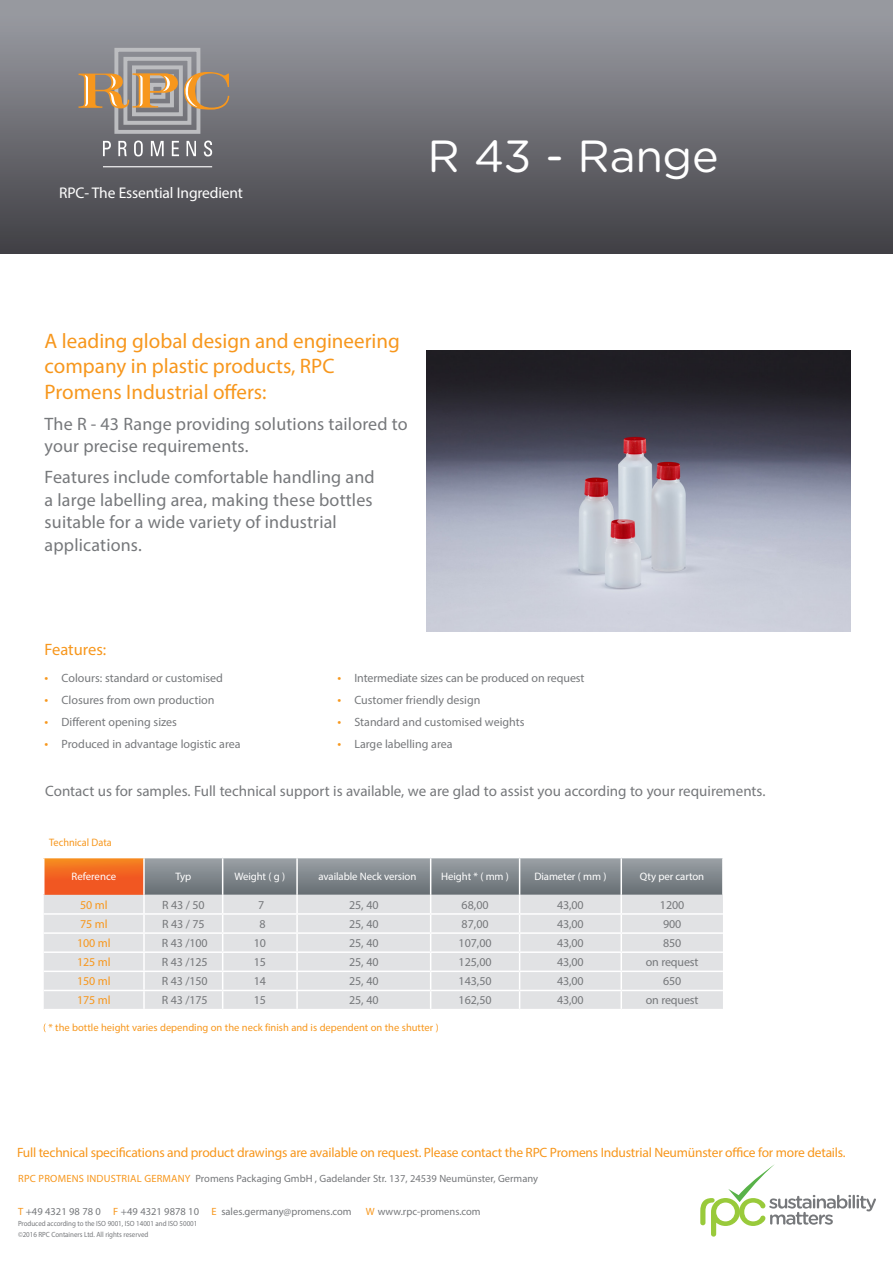
<style>
.page{position:relative;width:893px;height:1263px;background:#fff}
.page>*{position:absolute;margin:0;border:0;box-sizing:border-box;transform-origin:0 0}
.t1{font:45px "Gotham Rounded";letter-spacing:-.01em;color:#fff}
.t2{font:21px/25.2px "Myriad Pro";color:#f7971d}
.t3{font:18px/22.5px "Myriad Pro";letter-spacing:.01em;color:#76787b}
.t4{font:16.5px "Myriad Pro";color:#f7971d}
.t5{font:15.45px "Myriad Pro";letter-spacing:-.01em;color:#fff}
.t6{font:15px "Myriad Pro";color:#76787b}
.t7{font:13.5px "Myriad Pro";letter-spacing:-.015em;color:#f7971d}
.t8{font:12px "Myriad Pro";color:#76787b}
.t9{font:12px "Myriad Pro";letter-spacing:-.01em;color:#f7971d}
.t10{font:10.8px "Myriad Pro";letter-spacing:-.01em;color:#fff}
.t11{font:10.8px "Myriad Pro";color:#f7971d;scale:.95 1}
.t12{font:10.5px "Myriad Pro";color:#76787b}
.t13{font:10.5px "Myriad Pro";color:#f7971d}
.t14{font:7.5px/10.5px "Myriad Pro";letter-spacing:-.005em;color:#76787b;scale:.93 1}
.s1{font-size:13.5px;color:#f7971d}
.s2{color:#fff}
.s3{color:#f7971d}
</style>
<div class="page">
<svg style="left:700px;top:1164px;width:176px;height:72px"></svg>
<div style="left:0;top:0;width:893px;height:253px;background:linear-gradient(to bottom,#9d9fa6,#403f44)"></div>
<svg style="left:103px;top:141px;width:8px;height:15px"></svg>
<svg style="left:118px;top:141px;width:9px;height:15px"></svg>
<svg style="left:134px;top:141px;width:9px;height:15px"></svg>
<svg style="left:151px;top:141px;width:13px;height:15px"></svg>
<svg style="left:172px;top:141px;width:7px;height:15px"></svg>
<svg style="left:187px;top:141px;width:9px;height:15px"></svg>
<svg style="left:204px;top:141px;width:8px;height:16px"></svg>
<hr style="left:103px;top:166px;width:109px;height:1px;background:#fff">
<div style="left:114px;top:48px;width:86px;height:86px;border:4px solid #bcbdc0"></div>
<div style="left:123px;top:57px;width:68px;height:68px;border:4px solid #bcbdc0"></div>
<div style="left:132px;top:65px;width:51px;height:51px;border:4px solid #bcbdc0"></div>
<svg style="left:184px;top:72px;width:45px;height:38px;background:#a78e72"></svg>
<svg style="left:79px;top:73px;width:99px;height:37px;background:#ba9870"></svg>
<div style="left:44px;top:857px;width:100px;height:38px;background:linear-gradient(to bottom,#f58220,#f04c22)"></div>
<div style="left:44px;top:895px;width:99px;height:114px;background:#e1e2e4"></div>
<hr style="left:43px;top:857px;width:101px;height:1px;background:#fff">
<hr style="left:43px;top:858px;width:2px;height:37px;background:#fff">
<hr style="left:44px;top:913px;width:100px;height:2px;background:#fff">
<hr style="left:44px;top:932px;width:100px;height:2px;background:#fff">
<hr style="left:44px;top:951px;width:100px;height:2px;background:#fff">
<hr style="left:44px;top:970px;width:100px;height:2px;background:#fff">
<hr style="left:44px;top:990px;width:100px;height:1px;background:#fff">
<svg style="left:143px;top:858px;width:580px;height:151px;background:#ccced0"></svg>
<hr style="left:222px;top:858px;width:1px;height:37px;background:#fff">
<hr style="left:296px;top:858px;width:2px;height:37px;background:#fff">
<hr style="left:430px;top:858px;width:1px;height:37px;background:#fff">
<hr style="left:519px;top:858px;width:1px;height:37px;background:#fff">
<hr style="left:620px;top:858px;width:2px;height:37px;background:#fff">
<hr style="left:722px;top:858px;width:2px;height:37px;background:#fff">
<img style="left:427px;top:351px;width:423px;height:280px">
<p class="t5" style="left:59px;top:183px;width:185px">RPC- The Essential Ingredient</p>
<p class="t1" style="left:428px;top:125px;width:293px">R 43 - Range</p>
<p class="t2" style="left:45px;top:328px;width:357px">A leading global design and engineering company in plastic products, RPC<br>Promens Industrial offers:</p>
<p class="t3" style="left:45px;top:412px;width:365px">The R - 43 Range providing solutions tailored to your precise requirements.</p>
<p class="t3" style="left:45px;top:466px;width:331px">Features include comfortable handling and a large labelling area, making these bottles suitable for a wide variety of industrial applications.</p>
<p class="t4" style="left:45px;top:639px;width:63px">Features:</p>
<p class="t8" style="left:45px;top:670px;width:180px"><span class="s1">•</span> Colours: standard or customised</p>
<p class="t8" style="left:45px;top:692px;width:172px"><span class="s1">•</span> Closures from own production</p>
<p class="t8" style="left:45px;top:715px;width:134px"><span class="s1">•</span> Different opening sizes</p>
<p class="t8" style="left:45px;top:737px;width:198px"><span class="s1">•</span> Produced in advantage logistic area</p>
<p class="t8" style="left:337px;top:670px;width:249px"><span class="s1">•</span> Intermediate sizes can be produced on request</p>
<p class="t8" style="left:337px;top:692px;width:145px"><span class="s1">•</span> Customer friendly design</p>
<p class="t8" style="left:337px;top:715px;width:189px"><span class="s1">•</span> Standard and customised weights</p>
<p class="t8" style="left:337px;top:737px;width:117px"><span class="s1">•</span> Large labelling area</p>
<p class="t6" style="left:45px;top:781px;width:722px">Contact us for samples. Full technical support is available, we are glad to assist you according to your requirements.</p>
<p class="t11" style="left:49px;top:836px;width:67px">Technical Data</p>
<p class="t10" style="left:72px;top:870px;width:46px">Reference</p>
<p class="t10" style="left:175px;top:870px;width:17px">Typ</p>
<p class="t10" style="left:234px;top:870px;width:52px">Weight ( g )</p>
<p class="t10" style="left:319px;top:870px;width:99px">available Neck version</p>
<p class="t10" style="left:441px;top:870px;width:69px">Height * ( mm )</p>
<p class="t10" style="left:534px;top:870px;width:73px">Diameter ( mm )</p>
<p class="t10" style="left:640px;top:870px;width:66px">Qty per carton</p>
<p class="t9" style="left:80px;top:897px;width:29px">50 ml</p>
<p class="t8" style="left:162px;top:897px;width:44px">R 43 / 50</p>
<p class="t8" style="left:258px;top:897px;width:8px">7</p>
<p class="t8" style="left:349px;top:897px;width:31px">25, 40</p>
<p class="t8" style="left:462px;top:897px;width:29px">68,00</p>
<p class="t8" style="left:557px;top:897px;width:28px">43,00</p>
<p class="t8" style="left:660px;top:897px;width:26px">1200</p>
<p class="t9" style="left:80px;top:916px;width:29px">75 ml</p>
<p class="t8" style="left:162px;top:916px;width:44px">R 43 / 75</p>
<p class="t8" style="left:260px;top:916px;width:8px">8</p>
<p class="t8" style="left:349px;top:916px;width:31px">25, 40</p>
<p class="t8" style="left:462px;top:916px;width:29px">87,00</p>
<p class="t8" style="left:557px;top:916px;width:28px">43,00</p>
<p class="t8" style="left:663px;top:916px;width:20px">900</p>
<p class="t9" style="left:77px;top:935px;width:35px">100 ml</p>
<p class="t8" style="left:162px;top:935px;width:47px">R 43 /100</p>
<p class="t8" style="left:254px;top:935px;width:14px">10</p>
<p class="t8" style="left:349px;top:935px;width:31px">25, 40</p>
<p class="t8" style="left:458px;top:935px;width:35px">107,00</p>
<p class="t8" style="left:557px;top:935px;width:28px">43,00</p>
<p class="t8" style="left:663px;top:935px;width:20px">850</p>
<p class="t9" style="left:77px;top:954px;width:35px">125 ml</p>
<p class="t8" style="left:162px;top:954px;width:47px">R 43 /125</p>
<p class="t8" style="left:254px;top:954px;width:14px">15</p>
<p class="t8" style="left:349px;top:954px;width:31px">25, 40</p>
<p class="t8" style="left:458px;top:954px;width:35px">125,00</p>
<p class="t8" style="left:557px;top:954px;width:28px">43,00</p>
<p class="t8" style="left:646px;top:954px;width:54px">on request</p>
<p class="t9" style="left:77px;top:973px;width:35px">150 ml</p>
<p class="t8" style="left:162px;top:973px;width:47px">R 43 /150</p>
<p class="t8" style="left:254px;top:973px;width:14px">14</p>
<p class="t8" style="left:349px;top:973px;width:31px">25, 40</p>
<p class="t8" style="left:458px;top:973px;width:35px">143,50</p>
<p class="t8" style="left:557px;top:973px;width:28px">43,00</p>
<p class="t8" style="left:663px;top:973px;width:20px">650</p>
<p class="t9" style="left:77px;top:993px;width:35px">175 ml</p>
<p class="t8" style="left:162px;top:993px;width:47px">R 43 /175</p>
<p class="t8" style="left:254px;top:993px;width:14px">15</p>
<p class="t8" style="left:349px;top:993px;width:31px">25, 40</p>
<p class="t8" style="left:458px;top:993px;width:35px">162,50</p>
<p class="t8" style="left:557px;top:993px;width:28px">43,00</p>
<p class="t8" style="left:646px;top:993px;width:54px">on request</p>
<p class="t13" style="left:43px;top:1021px;width:397px"><span class="s2">(</span> * the bottle height varies depending on the neck finish and is dependent on the shutter )</p>
<p class="t7" style="left:17px;top:1144px;width:830px">Full technical specifications and product drawings are available on request. Please contact the RPC Promens Industrial Neumünster office for more details.</p>
<p class="t12" style="left:18px;top:1171px;width:521px"><span class="s3">RPC PROMENS INDUSTRIAL GERMANY</span> Promens Packaging GmbH , Gadelander Str. 137, 24539 Neumünster, Germany</p>
<p class="t12" style="left:18px;top:1204px;width:335px"><span class="s3">T</span> +49 4321 98 78 0 <span class="s3">F</span> +49 4321 9878 10 <span class="s3">E</span> sales.germany@promens.com</p>
<p class="t12" style="left:366px;top:1204px;width:116px"><span class="s3">W</span> www.rpc-promens.com</p>
<p class="t14" style="left:18px;top:1218px;width:194px">Produced according to the ISO 9001, ISO 14001 and ISO 50001 ©2016 RPC Containers Ltd. All rights reserved</p>
</div>
